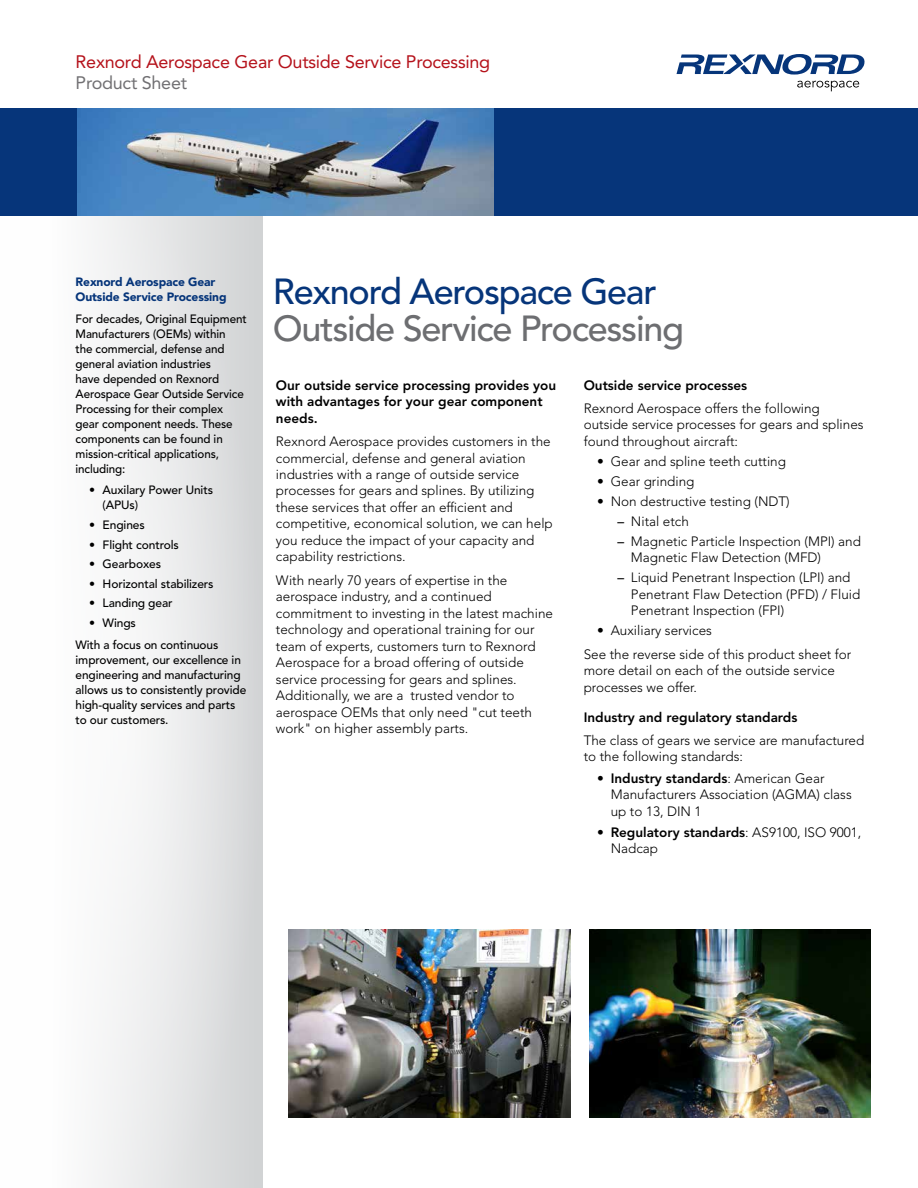
<style>
.page{position:relative;width:918px;height:1188px;background:#fff}
.page>*{position:absolute;margin:0;border:0;box-sizing:border-box;transform-origin:0 0}
.t1{font:500 36px "Avenir LT Std";letter-spacing:-.035em;color:#6d6e71}
.t2{font:500 36px "Avenir LT Std";letter-spacing:-.035em;color:#06357a}
.t3{font:18px "Avenir LT Std";letter-spacing:-.015em;color:#b5121b}
.t4{font:18px "Avenir LT Std";letter-spacing:-.015em;color:#717073}
.t5{font:300 13.5px/16.5px "Avenir LT Std";color:#000}
.t6{font:800 13.5px/16.5px "Avenir LT Std";color:#000}
.t7{font:500 12px/15px "Avenir LT Std";letter-spacing:-.01em;color:#000}
.t8{font:900 12px/15px "Avenir LT Std";letter-spacing:-.01em;color:#06357a}
.s1{font-weight:500}
.s2{font-weight:800}
</style>
<div class="page">
<div style="left:0;top:216px;width:263px;height:972px;background:linear-gradient(to right,#fff,#d7d9da)"></div>
<div style="left:0;top:108px;width:918px;height:108px;background:#06357a"></div>
<img style="left:77px;top:108px;width:417px;height:108px">
<svg style="left:677px;top:54px;width:188px;height:21px"></svg>
<svg style="left:797px;top:81px;width:62px;height:10px"></svg>
<img style="left:289px;top:930px;width:281px;height:187px">
<img style="left:590px;top:930px;width:281px;height:187px">
<h2 class="t3" style="left:76px;top:51px;width:416px">Rexnord Aerospace Gear Outside Service Processing</h2>
<h2 class="t4" style="left:76px;top:73px;width:113px">Product Sheet</h2>
<p class="t8" style="left:76px;top:274px;width:153px">Rexnord Aerospace Gear<br>Outside Service Processing</p>
<p class="t7" style="left:76px;top:311px;width:173px">For decades, Original Equipment<br>Manufacturers (OEMs) within<br>the commercial, defense and general aviation industries<br>have depended on Rexnord<br>Aerospace Gear Outside Service<br>Processing for their complex gear component needs. These components can be found in mission-critical applications, including:</p>
<p class="t7" style="left:103px;top:483px;width:112px;text-indent:-14px">• Auxilary Power Units (APUs)</p>
<p class="t7" style="left:89px;top:518px;width:57px">• Engines</p>
<p class="t7" style="left:89px;top:537px;width:91px">• Flight controls</p>
<p class="t7" style="left:89px;top:557px;width:73px">• Gearboxes</p>
<p class="t7" style="left:89px;top:576px;width:126px">• Horizontal stabilizers</p>
<p class="t7" style="left:89px;top:596px;width:85px">• Landing gear</p>
<p class="t7" style="left:76px;top:612px;width:144px;line-height:21.8px;text-indent:14px">• Wings<br>With a focus on continuous</p>
<p class="t7" style="left:76px;top:652px;width:172px">improvement, our excellence in engineering and manufacturing allows us to consistently provide high-quality services and parts to our customers.</p>
<h1 class="t2" style="left:273px;top:271px;width:385px">Rexnord Aerospace Gear</h1>
<h1 class="t1" style="left:273px;top:308px;width:413px">Outside Service Processing</h1>
<p class="t6" style="left:276px;top:377px;width:282px">Our outside service processing provides you with advantages for your gear component needs.</p>
<p class="t5" style="left:276px;top:433px;width:278px">Rexnord Aerospace provides customers in the commercial, defense and general aviation industries with a range of outside service processes for gears and splines. By utilizing these services that offer an efficient and competitive, economical solution, we can help you reduce the impact of your capacity and capability restrictions.</p>
<p class="t5" style="left:276px;top:572px;width:279px">With nearly 70 years of expertise in the aerospace industry, and a continued commitment to investing in the latest machine technology and operational training for our team of experts, customers turn to Rexnord Aerospace for a broad offering of outside service processing for gears and splines.<br>Additionally, we are a trusted vendor to aerospace OEMs that only need "cut teeth work" on higher assembly parts.</p>
<p class="t6" style="left:584px;top:377px;width:165px">Outside service processes</p>
<p class="t5" style="left:584px;top:400px;width:281px">Rexnord Aerospace offers the following outside service processes for gears and splines found throughout aircraft:</p>
<p class="t5" style="left:597px;top:453px;width:190px">• Gear and spline teeth cutting</p>
<p class="t5" style="left:597px;top:473px;width:99px">• Gear grinding</p>
<p class="t5" style="left:597px;top:493px;width:194px">• Non destructive testing (NDT)</p>
<p class="t5" style="left:617px;top:513px;width:73px"><span class="s1">–</span> Nital etch</p>
<p class="t5" style="left:631px;top:533px;width:232px;text-indent:-14px"><span class="s1">–</span> Magnetic Particle Inspection (MPI) and<br>Magnetic Flaw Detection (MFD)</p>
<p class="t5" style="left:631px;top:570px;width:231px;text-indent:-14px"><span class="s1">–</span> Liquid Penetrant Inspection (LPI) and<br>Penetrant Flaw Detection (PFD) / Fluid<br>Penetrant Inspection (FPI)</p>
<p class="t5" style="left:584px;top:619px;width:269px;line-height:23.2px;text-indent:14px">• Auxiliary services<br>See the reverse side of this product sheet for</p>
<p class="t5" style="left:584px;top:662px;width:253px">more detail on each of the outside service processes we offer.</p>
<p class="t6" style="left:584px;top:709px;width:215px">Industry and regulatory standards</p>
<p class="t5" style="left:584px;top:732px;width:282px">The class of gears we service are manufactured to the following standards:</p>
<p class="t5" style="left:611px;top:770px;width:243px;text-indent:-14px"><span class="s2">• Industry standards</span>: American Gear<br>Manufacturers Association (AGMA) class up to 13, DIN 1</p>
<p class="t5" style="left:611px;top:824px;width:252px;text-indent:-14px"><span class="s2">• Regulatory standards</span>: AS9100, ISO 9001,<br>Nadcap</p>
</div>
